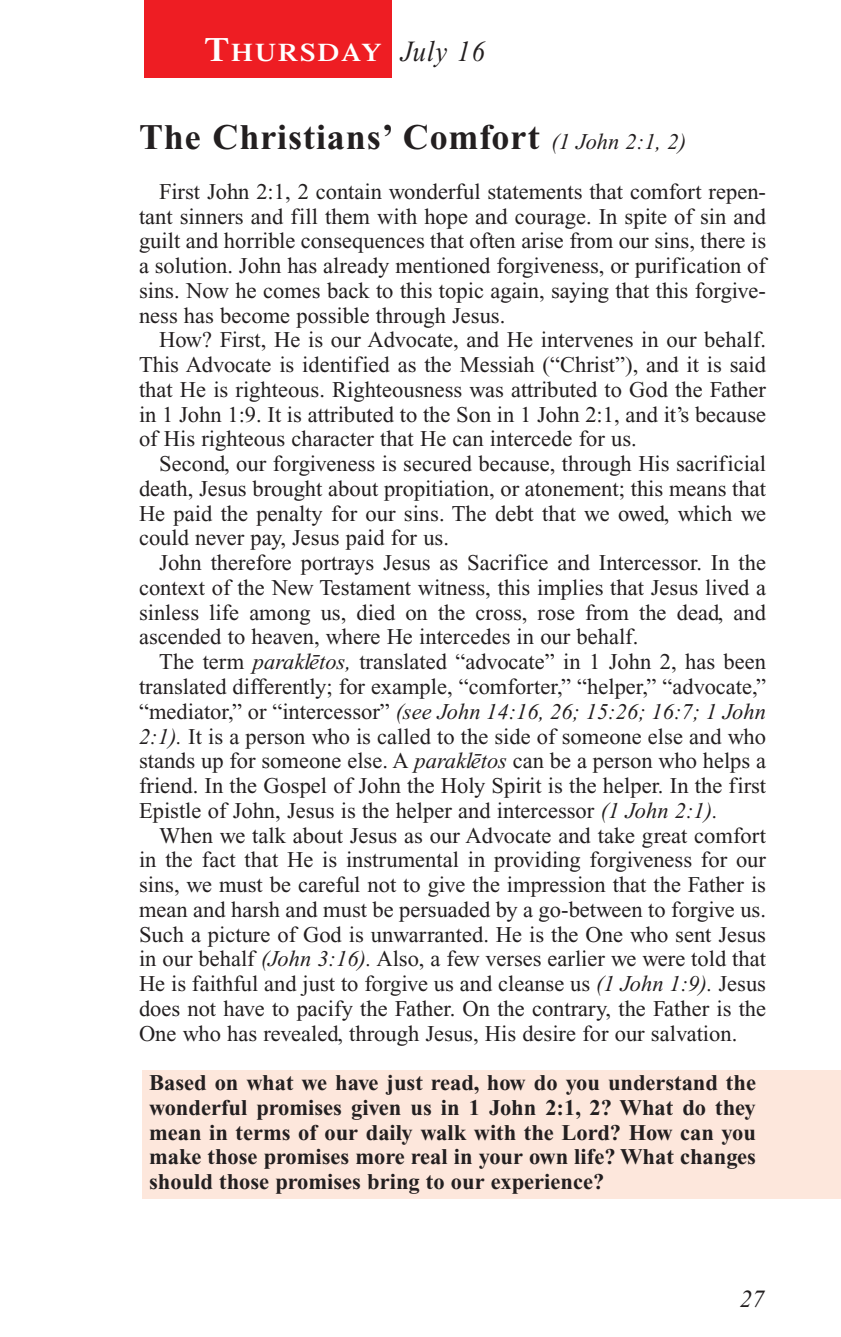
<style>
.page{position:relative;width:841px;height:1337px;background:#fff}
.page>*{position:absolute;margin:0;border:0;box-sizing:border-box;transform-origin:0 0}
.t1{font:700 36px "Times New Roman";letter-spacing:.025em;color:#231f20}
.t2{font:600 25.2px "Times";letter-spacing:.065em;color:#fff;scale:1.1 1}
.t3{font:italic 24.75px "Times New Roman";color:#231f20}
.t4{font:22.5px/24.8px "Times New Roman";color:#231f20;text-align:justify}
.t5{font:700 22.5px/24.8px "Times New Roman";color:#231f20;text-align:justify}
.s1{font-size:33.75px}
.s2{font-family:"Times New Roman";font-weight:400;font-style:italic;font-size:29.25px;color:#231f20}
.s3{font-weight:400;font-style:italic;font-size:22.5px}
.s4{font-style:italic}
</style>
<div class="page">
<div style="left:142px;top:1070px;width:698px;height:128px;background:#fde7dc"></div>
<div style="left:144px;top:0;width:248px;height:77px;background:#ee1d23"></div>
<p class="t2" style="left:204px;top:43px;width:256px"><span class="s1">T</span>HURSDAY <span class="s2">July 16</span></p>
<h1 class="t1" style="left:139px;top:125px;width:548px">The Christians’ Comfort <span class="s3">(1 John 2:1, 2)</span></h1>
<p class="t4" style="left:139px;top:181px;width:628px;text-indent:20px">First John 2:1, 2 contain wonderful statements that comfort repen&shy;tant sinners and fill them with hope and courage. In spite of sin and guilt and horrible consequences that often arise from our sins, there is a solution. John has already mentioned forgiveness, or purification of sins. Now he comes back to this topic again, saying that this forgive&shy;ness has become possible through Jesus.</p>
<p class="t4" style="left:139px;top:329px;width:628px;text-indent:20px">How? First, He is our Advocate, and He intervenes in our behalf.<br>This Advocate is identified as the Messiah (“Christ”), and it is said that He is righteous. Righteousness was attributed to God the Father in 1 John 1:9. It is attributed to the Son in 1 John 2:1, and it’s because of His righteous character that He can intercede for us.</p>
<p class="t4" style="left:139px;top:453px;width:628px;text-indent:20px">Second, our forgiveness is secured because, through His sacrificial death, Jesus brought about propitiation, or atonement; this means that He paid the penalty for our sins. The debt that we owed, which we could never pay, Jesus paid for us.</p>
<p class="t4" style="left:139px;top:552px;width:628px;text-indent:20px">John therefore portrays Jesus as Sacrifice and Intercessor. In the context of the New Testament witness, this implies that Jesus lived a sinless life among us, died on the cross, rose from the dead, and ascended to heaven, where He intercedes in our behalf.</p>
<p class="t4" style="left:139px;top:651px;width:628px;text-indent:20px">The term <span class="s4">parakl¯etos,</span> translated “advocate” in 1 John 2, has been translated differently; for example, “comforter,” “helper,” “advocate,” “mediator,” or “intercessor” <span class="s4">(see John 14:16, 26; 15:26; 16:7; 1 John 2:1).</span> It is a person who is called to the side of someone else and who stands up for someone else. A <span class="s4">parakl¯etos</span> can be a person who helps a friend. In the Gospel of John the Holy Spirit is the helper. In the first Epistle of John, Jesus is the helper and intercessor <span class="s4">(1 John 2:1).</span></p>
<p class="t4" style="left:139px;top:824px;width:628px;text-indent:20px">When we talk about Jesus as our Advocate and take great comfort in the fact that He is instrumental in providing forgiveness for our sins, we must be careful not to give the impression that the Father is mean and harsh and must be persuaded by a go-between to forgive us.<br>Such a picture of God is unwarranted. He is the One who sent Jesus in our behalf <span class="s4">(John 3:16).</span> Also, a few verses earlier we were told that He is faithful and just to forgive us and cleanse us <span class="s4">(1 John 1:9).</span> Jesus does not have to pacify the Father. On the contrary, the Father is the One who has revealed, through Jesus, His desire for our salvation.</p>
<p class="t5" style="left:149px;top:1072px;width:608px">Based on what we have just read, how do you understand the wonderful promises given us in 1 John 2:1, 2? What do they mean in terms of our daily walk with the Lord? How can you make those promises more real in your own life? What changes should those promises bring to our experience?</p>
<p class="t3" style="left:739px;top:1289px;width:26px">27</p>
</div>
